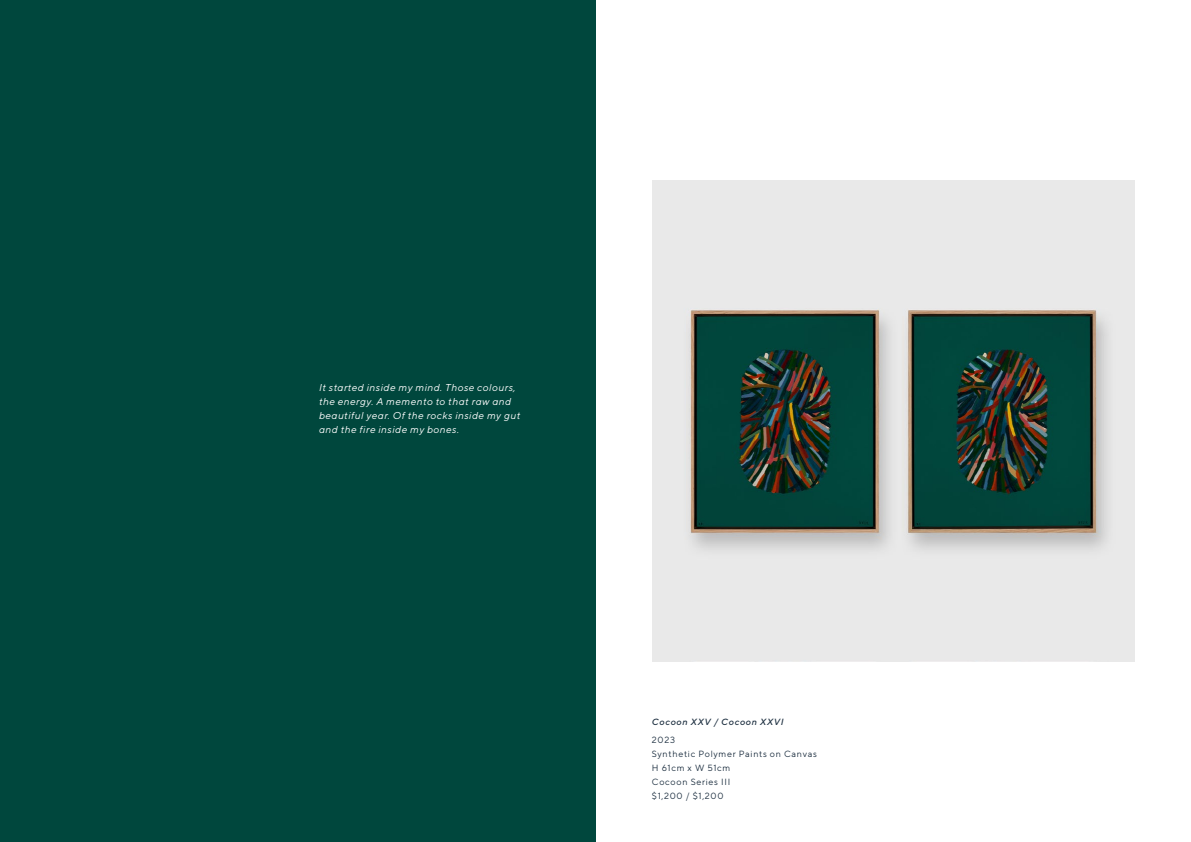
<style>
.page{position:relative;width:1191px;height:842px;background:#fff}
.page>*{position:absolute;margin:0;border:0;box-sizing:border-box;transform-origin:0 0}
.t1{font:italic 10px/14px "TT Norms";letter-spacing:.05em;color:#fff}
.t2{font:9px/14px "TT Norms";letter-spacing:.075em;color:#1f3142}
.t3{font:italic 500 9px "TT Norms";letter-spacing:.075em;color:#1f3142}
</style>
<div class="page">
<img style="left:652px;top:180px;width:482px;height:482px">
<div style="left:0;top:0;width:595px;height:842px;background:#00473d"></div>
<p class="t1" style="left:319px;top:380px;width:203px">It started inside my mind. Those colours, the energy. A memento to that raw and beautiful year. Of the rocks inside my gut and the fire inside my bones.</p>
<p class="t3" style="left:652px;top:716px;width:133px">Cocoon XXV / Cocoon XXVI</p>
<p class="t2" style="left:652px;top:732px;width:167px">2023<br>Synthetic Polymer Paints on Canvas<br>H 61cm x W 51cm<br>Cocoon Series III<br>$1,200 / $1,200</p>
</div>
